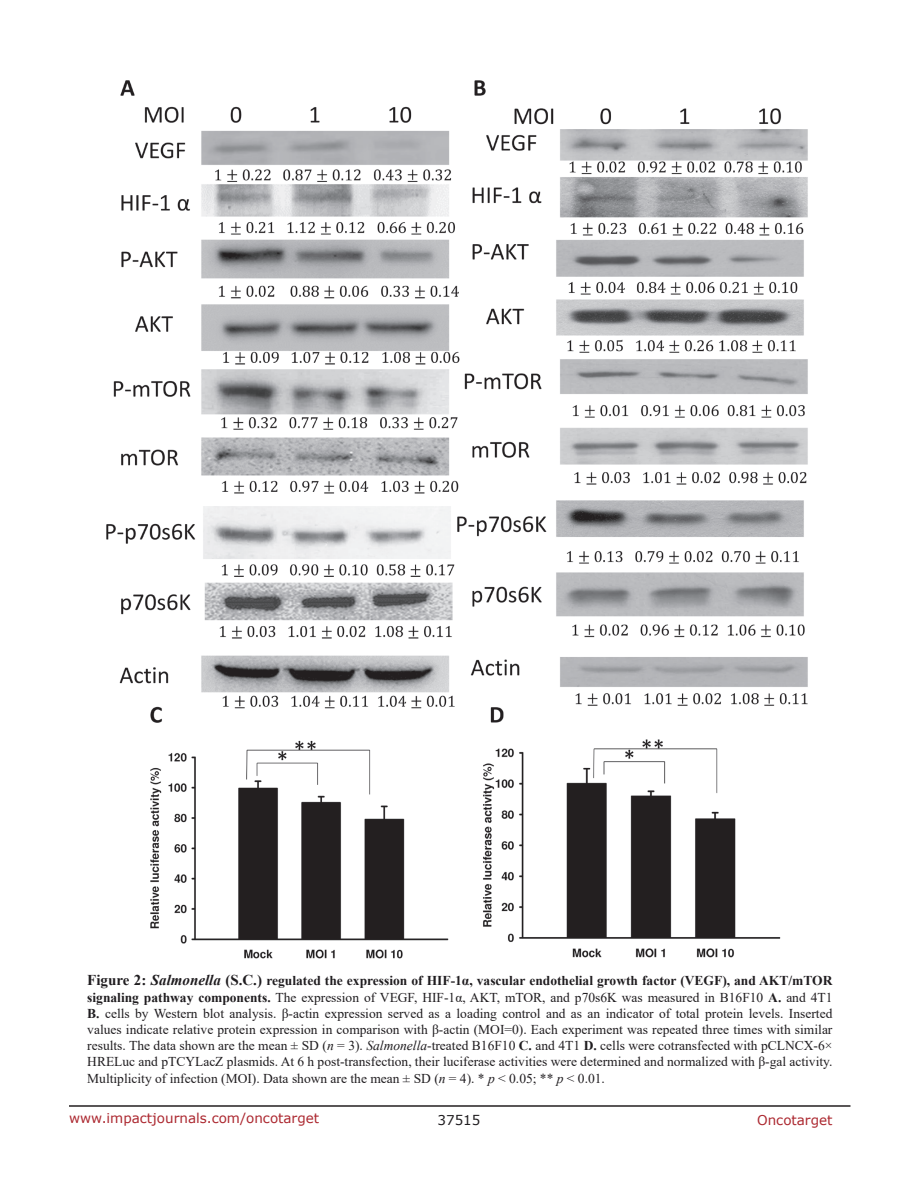
<style>
.page{position:relative;width:918px;height:1188px;background:#fff}
.page>*{position:absolute;margin:0;border:0;box-sizing:border-box;transform-origin:0 0}
.t1{font:13.5px/16.2px "Times New Roman";color:#201d20;text-align:justify}
.t2{font:13.5px "Verdana";color:#ac2830}
.t3{font:13.5px "Verdana";color:#201d20}
.s1{font-weight:700;font-size:15px}
.s2{font-weight:700;font-style:italic;font-size:15px}
.s3{font-weight:700}
.s4{font-style:italic}
</style>
<div class="page">
<hr style="left:69px;top:1105px;width:781px;height:2px;background:#231f20">
<img style="left:106px;top:80px;width:702px;height:879px">
<p class="t1" style="left:87px;top:972px;width:747px"><span class="s1">Figure 2:</span> <span class="s2">Salmonella</span> <span class="s1">(S.C.)</span> <span class="s3">regulated the expression of HIF-1α, vascular endothelial growth factor (VEGF), and AKT/mTOR signaling pathway components.</span> The expression of VEGF, HIF-1α, AKT, mTOR, and p70s6K was measured in B16F10 <span class="s3">A.</span> and 4T1<br><span class="s3">B.</span> cells by Western blot analysis. β-actin expression served as a loading control and as an indicator of total protein levels. Inserted values indicate relative protein expression in comparison with β-actin (MOI=0). Each experiment was repeated three times with similar results. The data shown are the mean ± SD (<span class="s4">n</span> = 3). <span class="s4">Salmonella</span>-treated B16F10 <span class="s3">C.</span> and 4T1 <span class="s3">D.</span> cells were cotransfected with pCLNCX-6× HRELuc and pTCYLacZ plasmids. At 6 h post-transfection, their luciferase activities were determined and normalized with β-gal activity.<br>Multiplicity of infection (MOI). Data shown are the mean ± SD (<span class="s4">n</span> = 4). * <span class="s4">p</span> &lt; 0.05; ** <span class="s4">p</span> &lt; 0.01.</p>
<p class="t2" style="left:69px;top:1109px;width:252px">www.impactjournals.com/oncotarget</p>
<p class="t3" style="left:438px;top:1111px;width:44px">37515</p>
<p class="t2" style="left:757px;top:1111px;width:77px">Oncotarget</p>
</div>
